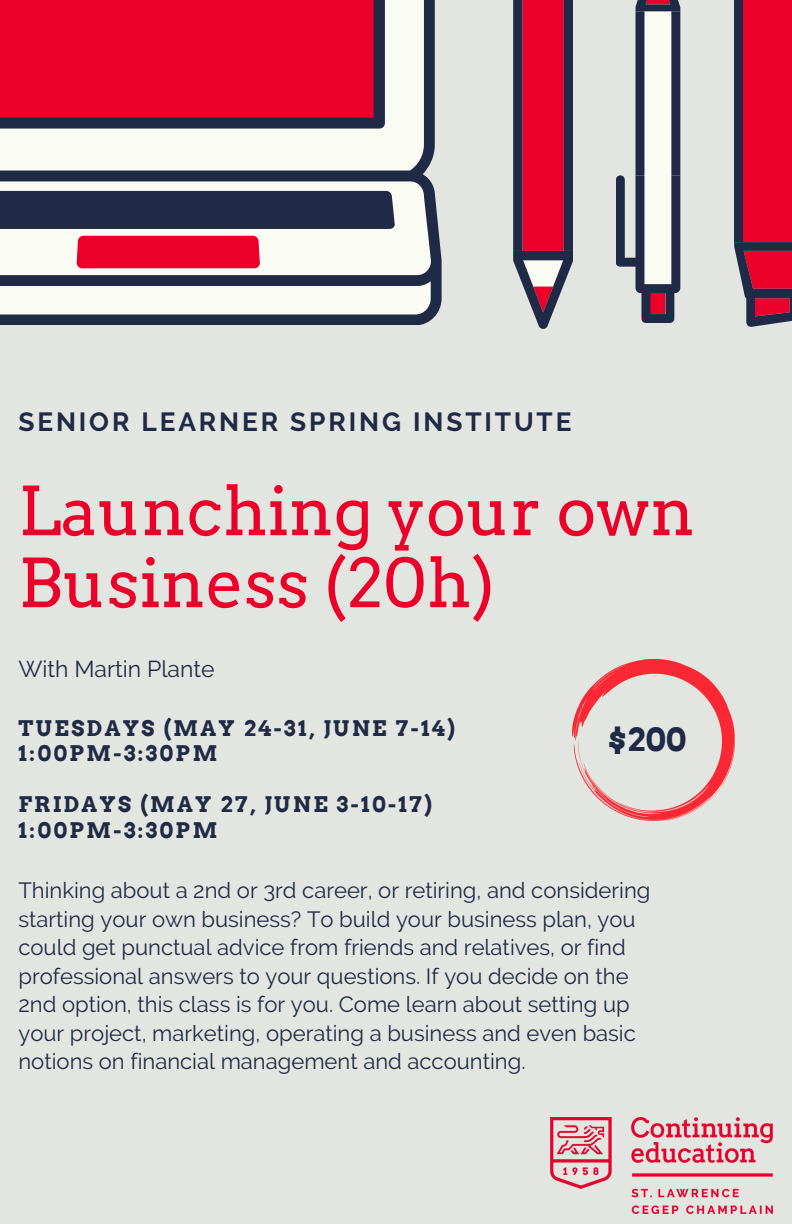
<style>
.page{position:relative;width:792px;height:1224px;background:#e3e6e0}
.page>*{position:absolute;margin:0;border:0;box-sizing:border-box;transform-origin:0 0}
.t1{font:67px/72px "Arvo";color:#ea0029}
.t2{font:700 32px "Arvo";color:#202945}
.t3{font:700 26.2px "Raleway";letter-spacing:.11em;color:#202945}
.t4{font:23px "Raleway";color:#202945}
.t5{font:22px/28.4px "Raleway";color:#202945}
.t6{font:700 21.6px "Arvo";letter-spacing:.11em;color:#202945}
</style>
<div class="page">
<svg style="left:513px;top:0;width:60px;height:329px;background:#a52f4d"></svg>
<svg style="left:0;top:0;width:442px;height:325px;background:#ccbec0"></svg>
<div style="left:0;top:191px;width:395px;height:38px;background:#202945"></div>
<svg style="left:0;top:0;width:385px;height:129px;background:#d3052c"></svg>
<svg style="left:616px;top:0;width:64px;height:323px"></svg>
<div style="left:734px;top:0;width:9px;height:242px;background:#202945"></div>
<div style="left:743px;top:0;width:49px;height:242px;background:#ea0029"></div>
<svg style="left:734px;top:242px;width:58px;height:85px;background:#993652"></svg>
<img style="left:550px;top:1118px;width:222px;height:96px">
<img style="left:573px;top:660px;width:162px;height:160px">
<p class="t3" style="left:18px;top:407px;width:555px">SENIOR LEARNER SPRING INSTITUTE</p>
<p class="t1" style="left:18px;top:475px;width:678px">Launching your own<br>Business (20h)</p>
<p class="t4" style="left:18px;top:656px;width:198px">With Martin Plante</p>
<p class="t6" style="left:18px;top:715px;width:438px">TUESDAYS (MAY 24-31, JUNE 7-14)</p>
<p class="t6" style="left:18px;top:741px;width:200px">1:00PM-3:30PM</p>
<p class="t6" style="left:18px;top:792px;width:415px">FRIDAYS (MAY 27, JUNE 3-10-17)</p>
<p class="t6" style="left:18px;top:817px;width:200px">1:00PM-3:30PM</p>
<p class="t2" style="left:608px;top:721px;width:80px">$200</p>
<p class="t5" style="left:18px;top:876px;width:634px">Thinking about a 2nd or 3rd career, or retiring, and considering starting your own business? To build your business plan, you could get punctual advice from friends and relatives, or find professional answers to your questions. If you decide on the 2nd option, this class is for you. Come learn about setting up your project, marketing, operating a business and even basic notions on financial management and accounting.</p>
</div>
